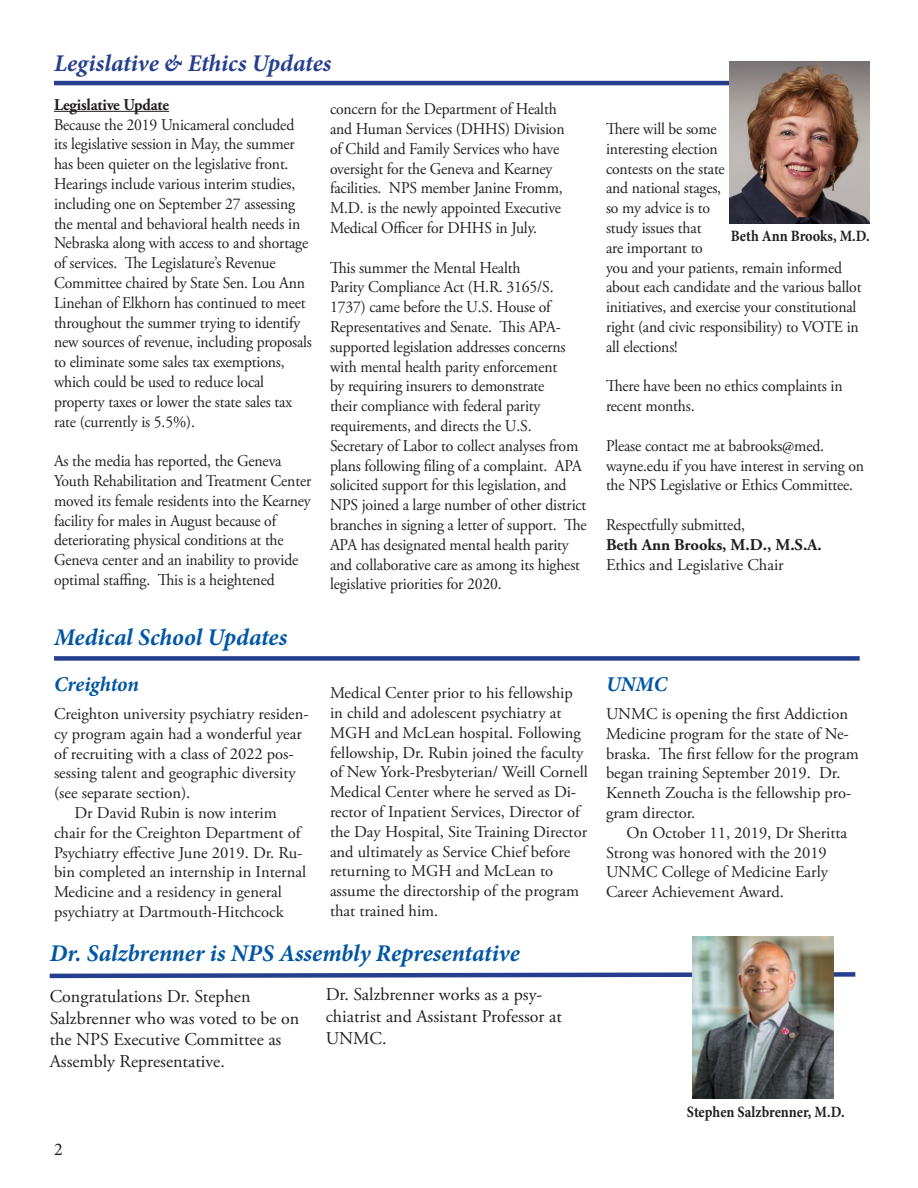
<style>
.page{position:relative;width:918px;height:1188px;background:#fff}
.page>*{position:absolute;margin:0;border:0;box-sizing:border-box;transform-origin:0 0}
.t1{font:italic 700 24px "Minion Pro";letter-spacing:-.005em;color:#0155a5}
.t2{font:italic 700 24px "Minion Pro";color:#253f8e}
.t3{font:italic 700 21px "Minion Pro";letter-spacing:-.005em;color:#0155a5}
.t4{font:18px/21.6px "Adobe Garamond Pro";color:#231f20}
.t5{font:18px "Minion Pro";color:#231f20}
.t6{font:16.5px/19.8px "Adobe Garamond Pro";letter-spacing:-.01em;color:#231f20;scale:.95 1}
.t7{font:16.5px/19.8px "Adobe Garamond Pro";letter-spacing:-.01em;color:#231f20}
.t8{font:700 16.5px "Adobe Garamond Pro";letter-spacing:-.01em;color:#231f20}
.t9{font:700 16.5px "Adobe Garamond Pro";letter-spacing:-.01em;color:#231f20;scale:.95 1}
.t10{font:700 15.75px "Minion Pro";color:#231f20;scale:.9 1}
</style>
<div class="page">
<hr style="left:54px;top:81px;width:806px;height:4px;background:#253f8e">
<hr style="left:54px;top:111px;width:115px;height:1px;background:#231f20">
<img style="left:729px;top:61px;width:141px;height:162px">
<div style="left:54px;top:656px;width:806px;height:5px;background:#253f8e"></div>
<svg style="left:49px;top:970px;width:807px;height:10px"></svg>
<img style="left:692px;top:936px;width:141px;height:162px">
<p class="t2" style="left:54px;top:47px;width:279px">Legislative &amp; Ethics Updates</p>
<p class="t9" style="left:54px;top:95px;width:123px">Legislative Update</p>
<p class="t6" style="left:54px;top:115px;width:273px">Because the 2019 Unicameral concluded its legislative session in May, the summer has been quieter on the legislative front.<br>Hearings include various interim studies, including one on September 27 assessing the mental and behavioral health needs in Nebraska along with access to and shortage of services. The Legislature’s Revenue Committee chaired by State Sen. Lou Ann Linehan of Elkhorn has continued to meet throughout the summer trying to identify new sources of revenue, including proposals to eliminate some sales tax exemptions, which could be used to reduce local property taxes or lower the state sales tax rate (currently is 5.5%).</p>
<p class="t6" style="left:54px;top:452px;width:272px">As the media has reported, the Geneva Youth Rehabilitation and Treatment Center moved its female residents into the Kearney facility for males in August because of deteriorating physical conditions at the Geneva center and an inability to provide optimal staffing. This is a heightened</p>
<p class="t6" style="left:330px;top:100px;width:248px">concern for the Department of Health and Human Services (DHHS) Division of Child and Family Services who have oversight for the Geneva and Kearney facilities. NPS member Janine Fromm, M.D. is the newly appointed Executive Medical Officer for DHHS in July.</p>
<p class="t6" style="left:330px;top:258px;width:272px">This summer the Mental Health<br>Parity Compliance Act (H.R. 3165/S.<br>1737) came before the U.S. House of Representatives and Senate. This APA‐ supported legislation addresses concerns with mental health parity enforcement<br>by requiring insurers to demonstrate<br>their compliance with federal parity requirements, and directs the U.S.<br>Secretary of Labor to collect analyses from plans following filing of a complaint. APA solicited support for this legislation, and NPS joined a large number of other district branches in signing a letter of support. The APA has designated mental health parity and collaborative care as among its highest legislative priorities for 2020.</p>
<p class="t1" style="left:54px;top:620px;width:235px">Medical School Updates</p>
<p class="t6" style="left:606px;top:119px;width:270px">There will be some<br>interesting election<br>contests on the state<br>and national stages,<br>so my advice is to<br>study issues that<br>are important to<br>you and your patients, remain informed about each candidate and the various ballot initiatives, and exercise your constitutional right (and civic responsibility) to VOTE in all elections!</p>
<p class="t6" style="left:606px;top:377px;width:251px">There have been no ethics complaints in recent months.</p>
<p class="t6" style="left:606px;top:436px;width:273px">Please contact me at babrooks@med. wayne.edu if you have interest in serving on the NPS Legislative or Ethics Committee.</p>
<p class="t6" style="left:606px;top:515px;width:148px">Respectfully submitted,</p>
<p class="t8" style="left:606px;top:535px;width:217px">Beth Ann Brooks, M.D., M.S.A.</p>
<p class="t7" style="left:606px;top:555px;width:179px">Ethics and Legislative Chair</p>
<p class="t10" style="left:731px;top:225px;width:156px">Beth Ann Brooks, M.D.</p>
<p class="t3" style="left:54px;top:669px;width:87px">Creighton</p>
<p class="t3" style="left:606px;top:669px;width:63px">UNMC</p>
<p class="t7" style="left:330px;top:684px;width:260px">Medical Center prior to his fellowship in child and adolescent psychiatry at MGH and McLean hospital. Following fellowship, Dr. Rubin joined the faculty of New York-Presbyterian/ Weill Cornell Medical Center where he served as Di&shy;rector of Inpatient Services, Director of the Day Hospital, Site Training Director and ultimately as Service Chief before returning to MGH and McLean to assume the directorship of the program that trained him.</p>
<p class="t7" style="left:54px;top:704px;width:256px">Creighton university psychiatry residen&shy;cy program again had a wonderful year of recruiting with a class of 2022 pos&shy;sessing talent and geographic diversity (see separate section).</p>
<p class="t7" style="left:54px;top:803px;width:254px;text-indent:21px">Dr David Rubin is now interim chair for the Creighton Department of Psychiatry effective June 2019. Dr. Ru&shy;bin completed an internship in Internal Medicine and a residency in general psychiatry at Dartmouth-Hitchcock</p>
<p class="t7" style="left:606px;top:704px;width:244px">UNMC is opening the first Addiction</p>
<p class="t7" style="left:606px;top:724px;width:244px">Medicine program for the state of Ne-</p>
<p class="t7" style="left:606px;top:744px;width:254px">braska. The first fellow for the program</p>
<p class="t7" style="left:606px;top:764px;width:236px">began training September 2019. Dr.</p>
<p class="t7" style="left:606px;top:784px;width:247px">Kenneth Zoucha is the fellowship pro-</p>
<p class="t7" style="left:606px;top:803px;width:91px">gram director.</p>
<p class="t7" style="left:627px;top:823px;width:222px">On October 11, 2019, Dr Sheritta</p>
<p class="t7" style="left:606px;top:843px;width:222px">Strong was honored with the 2019</p>
<p class="t7" style="left:606px;top:863px;width:224px">UNMC College of Medicine Early</p>
<p class="t7" style="left:606px;top:883px;width:179px">Career Achievement Award.</p>
<p class="t1" style="left:50px;top:936px;width:472px">Dr. Salzbrenner is NPS Assembly Representative</p>
<p class="t4" style="left:50px;top:986px;width:202px">Congratulations Dr. Stephen</p>
<p class="t4" style="left:50px;top:1008px;width:251px">Salzbrenner who was voted to be on the NPS Executive Committee as<br>Assembly Representative.</p>
<p class="t4" style="left:326px;top:984px;width:238px">Dr. Salzbrenner works as a psy&shy;chiatrist and Assistant Professor at<br>UNMC.</p>
<p class="t5" style="left:54px;top:1137px;width:10px">2</p>
<p class="t10" style="left:687px;top:1100px;width:177px">Stephen Salzbrenner, M.D.</p>
</div>
